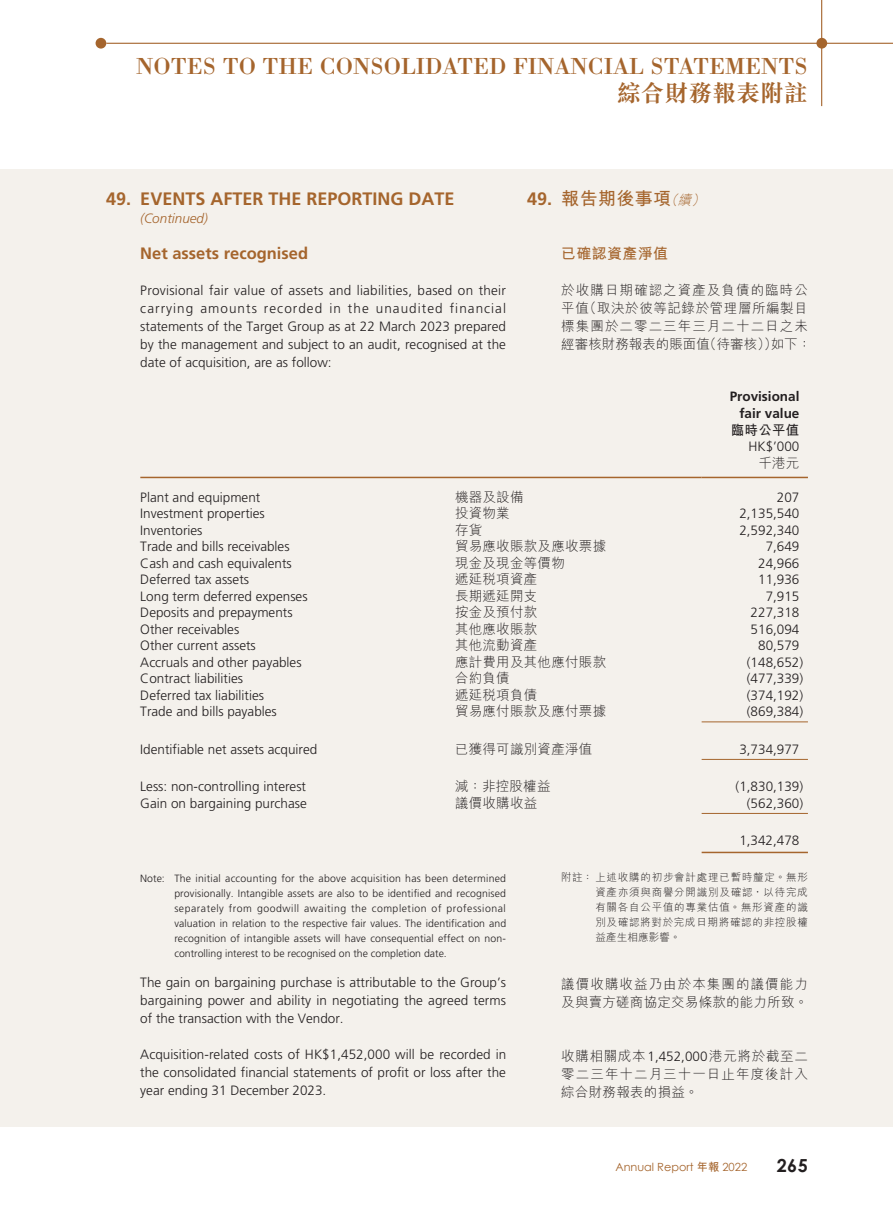
<style>
.page{position:relative;width:893px;height:1212px;background:#fff}
.page>*{position:absolute;margin:0;border:0;box-sizing:border-box;transform-origin:0 0}
.t1{font:24px "Bodoni Std";color:#a5652d}
.t2{font:700 24px "M Sung HK";letter-spacing:-.005em;color:#a5652d}
.t3{font:700 18px "Frutiger LT Std";color:#a5652d}
.t4{font:700 18px "M Hei HK";letter-spacing:.02em;color:#a5652d}
.t5{font:700 18px "Century Gothic";color:#231f20}
.t6{font:700 16.5px "Frutiger LT Std";color:#a5652d}
.t7{font:700 15px "M Hei HK";letter-spacing:.02em;color:#a5652d}
.t8{font:300 13.5px/18px "Frutiger LT Std";color:#231f20;text-align:justify}
.t9{font:300 13.5px/18px "M Hei HK";letter-spacing:.02em;color:#231f20;text-align:justify}
.t10{font:300 13.5px/18px "M Hei HK";letter-spacing:.08em;color:#231f20}
.t11{font:300 13.5px/18px "M Hei HK";letter-spacing:.05em;color:#231f20}
.t12{font:700 13.5px/16.5px "Frutiger LT Std";color:#231f20;text-align:right}
.t13{font:italic 300 13.5px "Frutiger LT Std";color:#a5652d}
.t14{font:700 13.5px "M Hei HK";letter-spacing:.02em;color:#231f20}
.t15{font:11.25px "Century Gothic";color:#a5652d}
.t16{font:300 10.5px/15px "Frutiger LT Std";color:#231f20;text-align:justify}
.t17{font:300 10.5px/15px "M Hei HK";letter-spacing:.07em;color:#231f20;text-align:justify}
.s1{font-family:"Frutiger LT Std"}
.s2{font-weight:300;font-style:italic;font-size:13.5px}
.s3{font-family:"M Hei HK";font-weight:700}
</style>
<div class="page">
<div style="left:0;top:170px;width:893px;height:957px;background:#f4f1ec"></div>
<hr style="left:106px;top:43px;width:787px;height:1px;background:#a5652d">
<div style="left:96px;top:38px;width:10px;height:11px;background:#a5652d;border-radius:50%"></div>
<div style="left:816px;top:38px;width:11px;height:11px;background:#a5652d;border-radius:50%"></div>
<hr style="left:821px;top:0;width:1px;height:106px;background:#a5652d">
<hr style="left:140px;top:477px;width:315px;height:1px;background:#a5652d">
<hr style="left:455px;top:477px;width:247px;height:1px;background:#a5652d">
<hr style="left:702px;top:477px;width:106px;height:1px;background:#a5652d">
<hr style="left:702px;top:721px;width:106px;height:1px;background:#a5652d">
<hr style="left:702px;top:759px;width:106px;height:1px;background:#a5652d">
<hr style="left:702px;top:813px;width:106px;height:1px;background:#a5652d">
<hr style="left:702px;top:852px;width:106px;height:1px;background:#a5652d">
<h1 class="t1" style="left:136px;top:52px;width:673px">NOTES TO THE CONSOLIDATED FINANCIAL STATEMENTS</h1>
<h1 class="t2" style="left:617px;top:81px;width:193px">綜合財務報表附註</h1>
<h2 class="t3" style="left:106px;top:188px;width:350px">49. EVENTS AFTER THE REPORTING DATE</h2>
<p class="t13" style="left:140px;top:210px;width:69px">(Continued)</p>
<p class="t6" style="left:140px;top:243px;width:169px">Net assets recognised</p>
<p class="t8" style="left:140px;top:281px;width:367px">Provisional fair value of assets and liabilities, based on their carrying amounts recorded in the unaudited financial statements of the Target Group as at 22 March 2023 prepared by the management and subject to an audit, recognised at the date of acquisition, are as follow:</p>
<h2 class="t4" style="left:527px;top:185px;width:182px"><span class="s1">49.</span> 報告期後事項<span class="s2">（續）</span></h2>
<p class="t7" style="left:561px;top:242px;width:108px">已確認資產淨值</p>
<p class="t10" style="left:561px;top:281px;width:251px">於收購日期確認之資產及負債的臨時公平值（取決於彼等記錄於管理層所編製目標集團於二零二三年三月二十二日之未經審核財務報表的賬面值（待審核））如下：</p>
<p class="t12" style="left:730px;top:388px;width:71px">Provisional fair value</p>
<p class="t14" style="left:731px;top:420px;width:70px">臨時公平值</p>
<p class="t8" style="left:748px;top:438px;width:53px">HK$’000</p>
<p class="t9" style="left:758px;top:454px;width:43px">千港元</p>
<p class="t8" style="left:140px;top:488px;width:122px">Plant and equipment</p>
<p class="t9" style="left:455px;top:487px;width:70px">機器及設備</p>
<p class="t8" style="left:777px;top:488px;width:24px">207</p>
<p class="t8" style="left:140px;top:504px;width:126px">Investment properties</p>
<p class="t9" style="left:455px;top:504px;width:56px">投資物業</p>
<p class="t8" style="left:739px;top:504px;width:62px">2,135,540</p>
<p class="t8" style="left:140px;top:521px;width:64px">Inventories</p>
<p class="t9" style="left:455px;top:520px;width:29px">存貨</p>
<p class="t8" style="left:739px;top:521px;width:62px">2,592,340</p>
<p class="t8" style="left:140px;top:537px;width:151px">Trade and bills receivables</p>
<p class="t9" style="left:455px;top:537px;width:153px">貿易應收賬款及應收票據</p>
<p class="t8" style="left:766px;top:537px;width:35px">7,649</p>
<p class="t8" style="left:140px;top:554px;width:153px">Cash and cash equivalents</p>
<p class="t9" style="left:455px;top:553px;width:111px">現金及現金等價物</p>
<p class="t8" style="left:758px;top:554px;width:43px">24,966</p>
<p class="t8" style="left:140px;top:570px;width:110px">Deferred tax assets</p>
<p class="t9" style="left:455px;top:570px;width:84px">遞延稅項資產</p>
<p class="t8" style="left:758px;top:570px;width:43px">11,936</p>
<p class="t8" style="left:140px;top:587px;width:169px">Long term deferred expenses</p>
<p class="t9" style="left:455px;top:586px;width:84px">長期遞延開支</p>
<p class="t8" style="left:766px;top:587px;width:35px">7,915</p>
<p class="t8" style="left:140px;top:603px;width:154px">Deposits and prepayments</p>
<p class="t9" style="left:455px;top:603px;width:84px">按金及預付款</p>
<p class="t8" style="left:751px;top:603px;width:50px">227,318</p>
<p class="t8" style="left:140px;top:620px;width:100px">Other receivables</p>
<p class="t9" style="left:455px;top:619px;width:84px">其他應收賬款</p>
<p class="t8" style="left:751px;top:620px;width:50px">516,094</p>
<p class="t8" style="left:140px;top:636px;width:117px">Other current assets</p>
<p class="t9" style="left:455px;top:636px;width:84px">其他流動資產</p>
<p class="t8" style="left:758px;top:636px;width:43px">80,579</p>
<p class="t8" style="left:140px;top:653px;width:163px">Accruals and other payables</p>
<p class="t9" style="left:455px;top:652px;width:153px">應計費用及其他應付賬款</p>
<p class="t8" style="left:747px;top:653px;width:58px">(148,652)</p>
<p class="t8" style="left:140px;top:669px;width:104px">Contract liabilities</p>
<p class="t9" style="left:455px;top:669px;width:56px">合約負債</p>
<p class="t8" style="left:747px;top:669px;width:58px">(477,339)</p>
<p class="t8" style="left:140px;top:686px;width:125px">Deferred tax liabilities</p>
<p class="t9" style="left:455px;top:685px;width:84px">遞延稅項負債</p>
<p class="t8" style="left:747px;top:686px;width:58px">(374,192)</p>
<p class="t8" style="left:140px;top:702px;width:138px">Trade and bills payables</p>
<p class="t9" style="left:455px;top:702px;width:153px">貿易應付賬款及應付票據</p>
<p class="t8" style="left:747px;top:702px;width:58px">(869,384)</p>
<p class="t8" style="left:140px;top:740px;width:179px">Identifiable net assets acquired</p>
<p class="t9" style="left:455px;top:739px;width:139px">已獲得可識別資產淨值</p>
<p class="t8" style="left:739px;top:740px;width:62px">3,734,977</p>
<p class="t8" style="left:140px;top:777px;width:167px">Less: non-controlling interest</p>
<p class="t9" style="left:455px;top:777px;width:97px">減：非控股權益</p>
<p class="t8" style="left:736px;top:777px;width:69px">(1,830,139)</p>
<p class="t8" style="left:140px;top:794px;width:168px">Gain on bargaining purchase</p>
<p class="t9" style="left:455px;top:793px;width:84px">議價收購收益</p>
<p class="t8" style="left:747px;top:794px;width:58px">(562,360)</p>
<p class="t8" style="left:739px;top:832px;width:62px">1,342,478</p>
<p class="t16" style="left:174px;top:871px;width:333px;text-indent:-34px">Note: The initial accounting for the above acquisition has been determined provisionally. Intangible assets are also to be identified and recognised separately from goodwill awaiting the completion of professional valuation in relation to the respective fair values. The identification and recognition of intangible assets will have consequential effect on non&shy;controlling interest to be recognised on the completion date.</p>
<p class="t8" style="left:140px;top:973px;width:367px">The gain on bargaining purchase is attributable to the Group’s bargaining power and ability in negotiating the agreed terms of the transaction with the Vendor.</p>
<p class="t8" style="left:140px;top:1045px;width:367px">Acquisition-related costs of HK$1,452,000 will be recorded in the consolidated financial statements of profit or loss after the year ending 31 December 2023.</p>
<p class="t17" style="left:595px;top:869px;width:214px;text-indent:-34px">附註：上述收購的初步會計處理已暫時釐定。無形資產亦須與商譽分開識別及確認，以待完成有關各自公平值的專業估值。無形資產的識別及確認將對於完成日期將確認的非控股權益產生相應影響。</p>
<p class="t11" style="left:561px;top:974px;width:248px">議價收購收益乃由於本集團的議價能力及與賣方磋商協定交易條款的能力所致。</p>
<p class="t9" style="left:561px;top:1046px;width:248px">收購相關成本<span class="s1">1,452,000</span>港元將於截至二零二三年十二月三十一日止年度後計入綜合財務報表的損益。</p>
<p class="t15" style="left:615px;top:1159px;width:133px">Annual Report <span class="s3">年報</span> 2022</p>
<h2 class="t5" style="left:777px;top:1152px;width:33px">265</h2>
</div>
